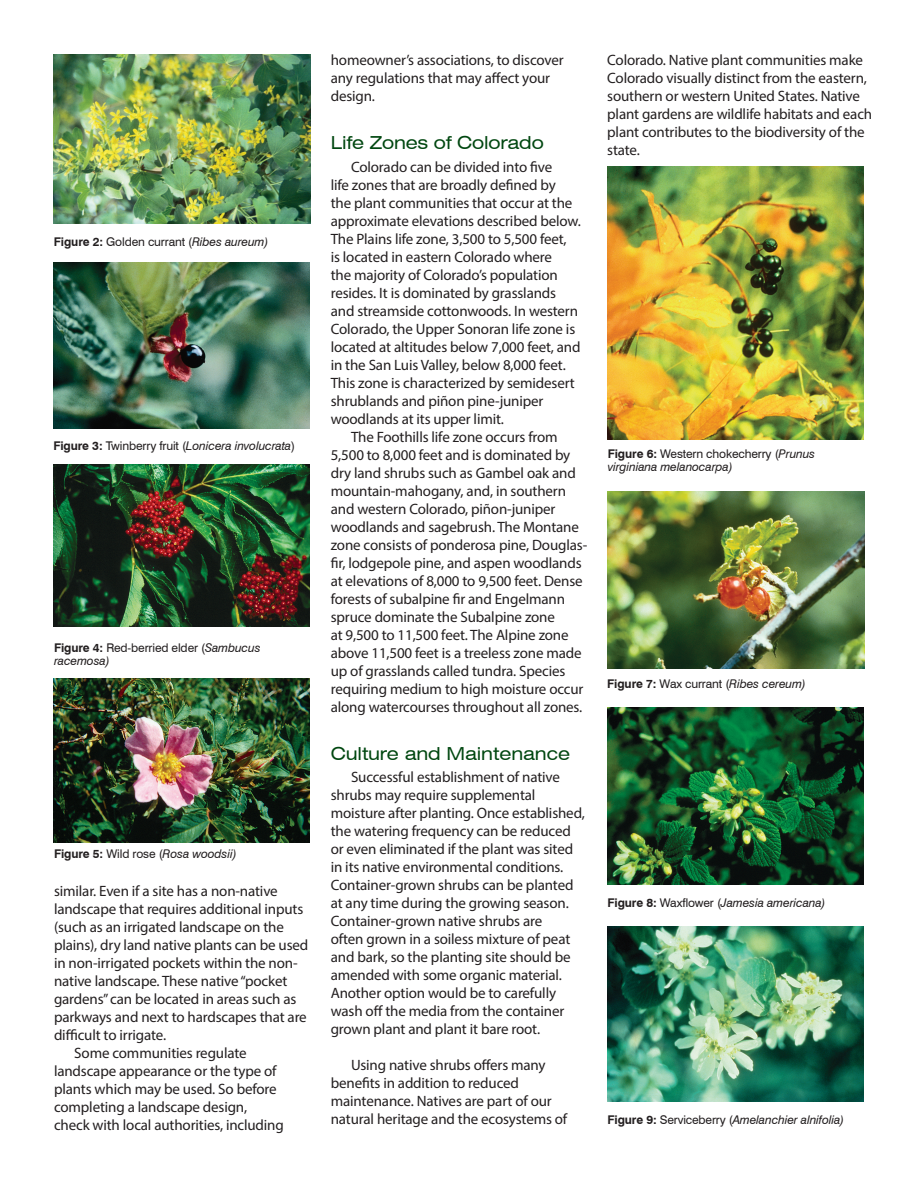
<style>
.page{position:relative;width:918px;height:1188px;background:#fff}
.page>*{position:absolute;margin:0;border:0;box-sizing:border-box;transform-origin:0 0}
.subhead_1{font:expanded 18px "Swiss 721 BT";letter-spacing:-.01em;color:#004710}
.body{font:15px/18px "Myriad Pro";letter-spacing:-.01em;color:#231f20}
.figure_caption{font:italic 12px/13.5px "Swiss 721 BT";letter-spacing:-.01em;color:#231f20}
.figure_caption-2{font:12px/13.5px "Swiss 721 BT";letter-spacing:-.01em;color:#231f20}
.s1{font-weight:700}
.s2{font-style:italic}
.s3{font-weight:700;font-style:normal}
.s4{font-style:normal}
</style>
<div class="page">
<img style="left:54px;top:54px;width:256px;height:170px">
<img style="left:53px;top:262px;width:256px;height:166px">
<img style="left:53px;top:465px;width:256px;height:162px">
<img style="left:53px;top:679px;width:257px;height:163px">
<img style="left:607px;top:166px;width:257px;height:274px">
<img style="left:608px;top:491px;width:256px;height:178px">
<img style="left:608px;top:707px;width:256px;height:178px">
<img style="left:608px;top:927px;width:256px;height:175px">
<p class="figure_caption-2" style="left:54px;top:235px;width:216px"><span class="s1">Figure 2:</span> Golden currant (<span class="s2">Ribes aureum)</span></p>
<p class="figure_caption" style="left:53px;top:439px;width:243px"><span class="s3">Figure 3:</span> <span class="s4">Twinberry fruit (</span>Lonicera involucrata<span class="s4">)</span></p>
<p class="figure_caption-2" style="left:54px;top:640px;width:208px"><span class="s1">Figure 4:</span> Red-berried elder (<span class="s2">Sambucus racemosa)</span></p>
<p class="figure_caption" style="left:54px;top:847px;width:184px"><span class="s3">Figure 5:</span> <span class="s4">Wild rose (</span>Rosa woodsii)</p>
<p class="body" style="left:54px;top:882px;width:256px">similar. Even if a site has a non-native landscape that requires additional inputs (such as an irrigated landscape on the plains), dry land native plants can be used in non-irrigated pockets within the non&shy;native landscape. These native “pocket gardens” can be located in areas such as parkways and next to hardscapes that are difficult to irrigate.</p>
<p class="body" style="left:54px;top:1044px;width:231px;text-indent:20px">Some communities regulate landscape appearance or the type of plants which may be used. So before completing a landscape design, check with local authorities, including</p>
<p class="body" style="left:331px;top:51px;width:234px">homeowner’s associations, to discover any regulations that may affect your design.</p>
<p class="subhead_1" style="left:331px;top:132px;width:215px">Life Zones of Colorado</p>
<p class="body" style="left:331px;top:157px;width:252px;text-indent:20px">Colorado can be divided into five<br>life zones that are broadly defined by<br>the plant communities that occur at the approximate elevations described below.<br>The Plains life zone, 3,500 to 5,500 feet,<br>is located in eastern Colorado where<br>the majority of Colorado’s population resides. It is dominated by grasslands and streamside cottonwoods. In western Colorado, the Upper Sonoran life zone is located at altitudes below 7,000 feet, and in the San Luis Valley, below 8,000 feet.<br>This zone is characterized by semidesert shrublands and piñon pine-juniper woodlands at its upper limit.</p>
<p class="body" style="left:331px;top:427px;width:258px;text-indent:20px">The Foothills life zone occurs from 5,500 to 8,000 feet and is dominated by dry land shrubs such as Gambel oak and mountain-mahogany, and, in southern and western Colorado, piñon-juniper woodlands and sagebrush. The Montane zone consists of ponderosa pine, Douglas&shy;fir, lodgepole pine, and aspen woodlands at elevations of 8,000 to 9,500 feet. Dense forests of subalpine fir and Engelmann spruce dominate the Subalpine zone<br>at 9,500 to 11,500 feet. The Alpine zone above 11,500 feet is a treeless zone made up of grasslands called tundra. Species requiring medium to high moisture occur along watercourses throughout all zones.</p>
<p class="subhead_1" style="left:331px;top:743px;width:241px">Culture and Maintenance</p>
<p class="body" style="left:331px;top:768px;width:256px;text-indent:20px">Successful establishment of native shrubs may require supplemental moisture after planting. Once established, the watering frequency can be reduced or even eliminated if the plant was sited in its native environmental conditions.<br>Container-grown shrubs can be planted at any time during the growing season.<br>Container-grown native shrubs are<br>often grown in a soiless mixture of peat and bark, so the planting site should be amended with some organic material.<br>Another option would be to carefully wash off the media from the container grown plant and plant it bare root.</p>
<p class="body" style="left:331px;top:1056px;width:238px;text-indent:20px">Using native shrubs offers many benefits in addition to reduced maintenance. Natives are part of our natural heritage and the ecosystems of</p>
<p class="body" style="left:607px;top:51px;width:267px">Colorado. Native plant communities make Colorado visually distinct from the eastern, southern or western United States. Native plant gardens are wildlife habitats and each plant contributes to the biodiversity of the state.</p>
<p class="figure_caption" style="left:608px;top:447px;width:209px"><span class="s3">Figure 6:</span> <span class="s4">Western chokecherry (</span>Prunus virginiana melanocarpa)</p>
<p class="figure_caption" style="left:607px;top:677px;width:200px"><span class="s3">Figure 7:</span> <span class="s4">Wax currant (</span>Ribes cereum)</p>
<p class="figure_caption" style="left:608px;top:895px;width:220px"><span class="s3">Figure 8:</span> <span class="s4">Waxflower (</span>Jamesia americana)</p>
<p class="figure_caption" style="left:608px;top:1113px;width:238px"><span class="s3">Figure 9:</span> <span class="s4">Serviceberry (</span>Amelanchier alnifolia)</p>
</div>
